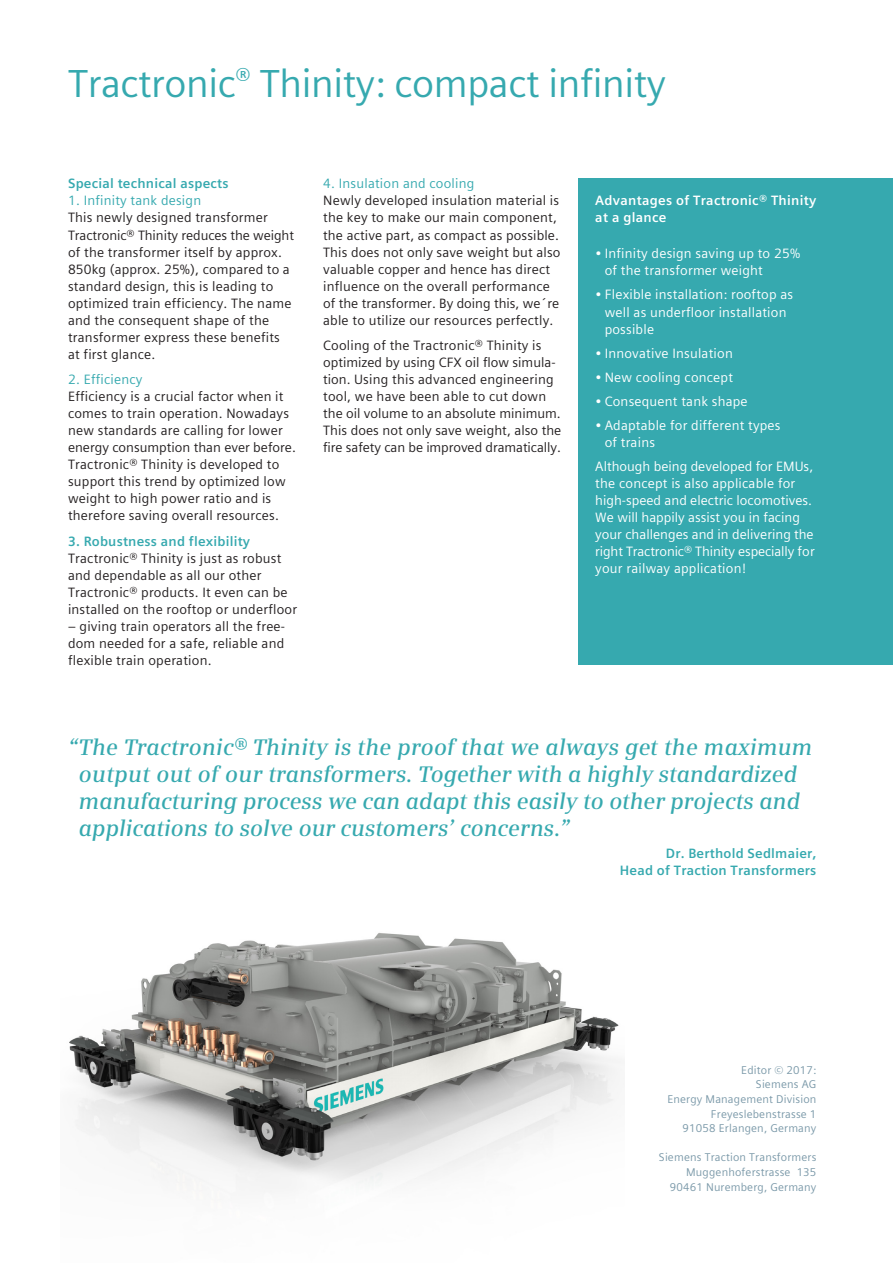
<style>
.page{position:relative;width:893px;height:1263px;background:#fff}
.page>*{position:absolute;margin:0;border:0;box-sizing:border-box;transform-origin:0 0}
._02__Subhead__26pt_1{font:39px "Siemens Sans Global";letter-spacing:-.01em;color:#36a9af}
._05__Quote__15pt_120{font:italic 600 22.5px/27px "Siemens Serif";color:#36a9af}
._03__Body_text__9pt{font:13.5px/17px "Siemens Sans Global";letter-spacing:.015em;color:#231f20}
._03__Body_text__9pt-2{font:13.5px/17px "Siemens Sans Global";letter-spacing:.015em;color:#fff}
._04__Body_text__9pt{font:700 13.5px/17px "Siemens Sans Global";letter-spacing:.015em;color:#36a9af;text-align:right}
._03__Body_text_headl{font:700 13.5px/17px "Siemens Sans Global";letter-spacing:.02em;color:#fff}
._03__Body_text_headl-2{font:700 13.5px "Siemens Sans Global";letter-spacing:.015em;color:#36a9af}
._05__Sidebars_captio{font:11.25px/14.7px "Siemens Sans Global";letter-spacing:.015em;color:#7b99a9;text-align:right}
.s1{color:#36a9af}
.s2{font-weight:700;color:#36a9af}
</style>
<div class="page">
<img style="left:69px;top:932px;width:552px;height:260px">
<div style="left:578px;top:179px;width:315px;height:486px;background:#36a9af"></div>
<p class="_02__Subhead__26pt_1" style="left:68px;top:54px;width:599px">Tractronic<sup>®</sup> Thinity: compact infinity</p>
<p class="_03__Body_text_headl-2" style="left:68px;top:173px;width:162px">Special technical aspects</p>
<p class="_03__Body_text__9pt" style="left:68px;top:192px;width:227px"><span class="s1">1. Infinity tank design<br></span>This newly designed transformer<br>Tractronic® Thinity reduces the weight of the transformer itself by approx.<br>850kg (approx. 25%), compared to a standard design, this is leading to optimized train efficiency. The name and the consequent shape of the transformer express these benefits at first glance.</p>
<p class="_03__Body_text__9pt" style="left:68px;top:371px;width:229px"><span class="s1">2. Efficiency<br></span>Efficiency is a crucial factor when it comes to train operation. Nowadays new standards are calling for lower energy consumption than ever before.<br>Tractronic® Thinity is developed to support this trend by optimized low weight to high power ratio and is therefore saving overall resources.</p>
<p class="_03__Body_text__9pt" style="left:68px;top:533px;width:231px"><span class="s2">3. Robustness and flexibility </span>Tractronic® Thinity is just as robust and dependable as all our other Tractronic® products. It even can be installed on the rooftop or underfloor</p>
<p class="_03__Body_text__9pt" style="left:68px;top:618px;width:219px;text-align:justify">– giving train operators all the free&shy;dom needed for a safe, reliable and flexible train operation.</p>
<p class="_03__Body_text__9pt" style="left:323px;top:175px;width:239px"><span class="s1">4. Insulation and cooling<br></span>Newly developed insulation material is the key to make our main component, the active part, as compact as possible.<br>This does not only save weight but also valuable copper and hence has direct influence on the overall performance of the transformer. By doing this, we´re able to utilize our resources perfectly.</p>
<p class="_03__Body_text__9pt" style="left:323px;top:337px;width:240px">Cooling of the Tractronic® Thinity is optimized by using CFX oil flow simula&shy;tion. Using this advanced engineering tool, we have been able to cut down the oil volume to an absolute minimum.<br>This does not only save weight, also the fire safety can be improved dramatically.</p>
<p class="_03__Body_text_headl" style="left:595px;top:192px;width:223px">Advantages of Tractronic® Thinity at a glance</p>
<p class="_03__Body_text__9pt-2" style="left:605px;top:244px;width:197px;line-height:17.5px;text-indent:-9px">• Infinity design saving up to 25% of the transformer weight</p>
<p class="_03__Body_text__9pt-2" style="left:605px;top:286px;width:190px;line-height:17.5px;text-indent:-9px">• Flexible installation: rooftop as well as underfloor installation possible</p>
<p class="_03__Body_text__9pt-2" style="left:595px;top:345px;width:139px">• Innovative Insulation</p>
<p class="_03__Body_text__9pt-2" style="left:595px;top:369px;width:139px">• New cooling concept</p>
<p class="_03__Body_text__9pt-2" style="left:595px;top:393px;width:154px">• Consequent tank shape</p>
<p class="_03__Body_text__9pt-2" style="left:605px;top:416px;width:177px;line-height:17.5px;text-indent:-9px">• Adaptable for different types of trains</p>
<p class="_03__Body_text__9pt-2" style="left:595px;top:458px;width:221px">Although being developed for EMUs, the concept is also applicable for high-speed and electric locomotives.<br>We will happily assist you in facing your challenges and in delivering the right Tractronic® Thinity especially for your railway application!</p>
<p class="_05__Quote__15pt_120" style="left:79px;top:733px;width:735px;text-indent:-11px">“The Tractronic® Thinity is the proof that we always get the maximum output out of our transformers. Together with a highly standardized manufacturing process we can adapt this easily to other projects and applications to solve our customers’ concerns.”</p>
<p class="_04__Body_text__9pt" style="left:620px;top:845px;width:198px">Dr. Berthold Sedlmaier,<br>Head of Traction Transformers</p>
<p class="_05__Sidebars_captio" style="left:667px;top:1062px;width:151px">Editor © 2017:<br>Siemens AG<br>Energy Management Division<br>Freyeslebenstrasse 1<br>91058 Erlangen, Germany</p>
<p class="_05__Sidebars_captio" style="left:659px;top:1150px;width:159px">Siemens Traction Transformers<br>Muggenhoferstrasse 135<br>90461 Nuremberg, Germany</p>
</div>
